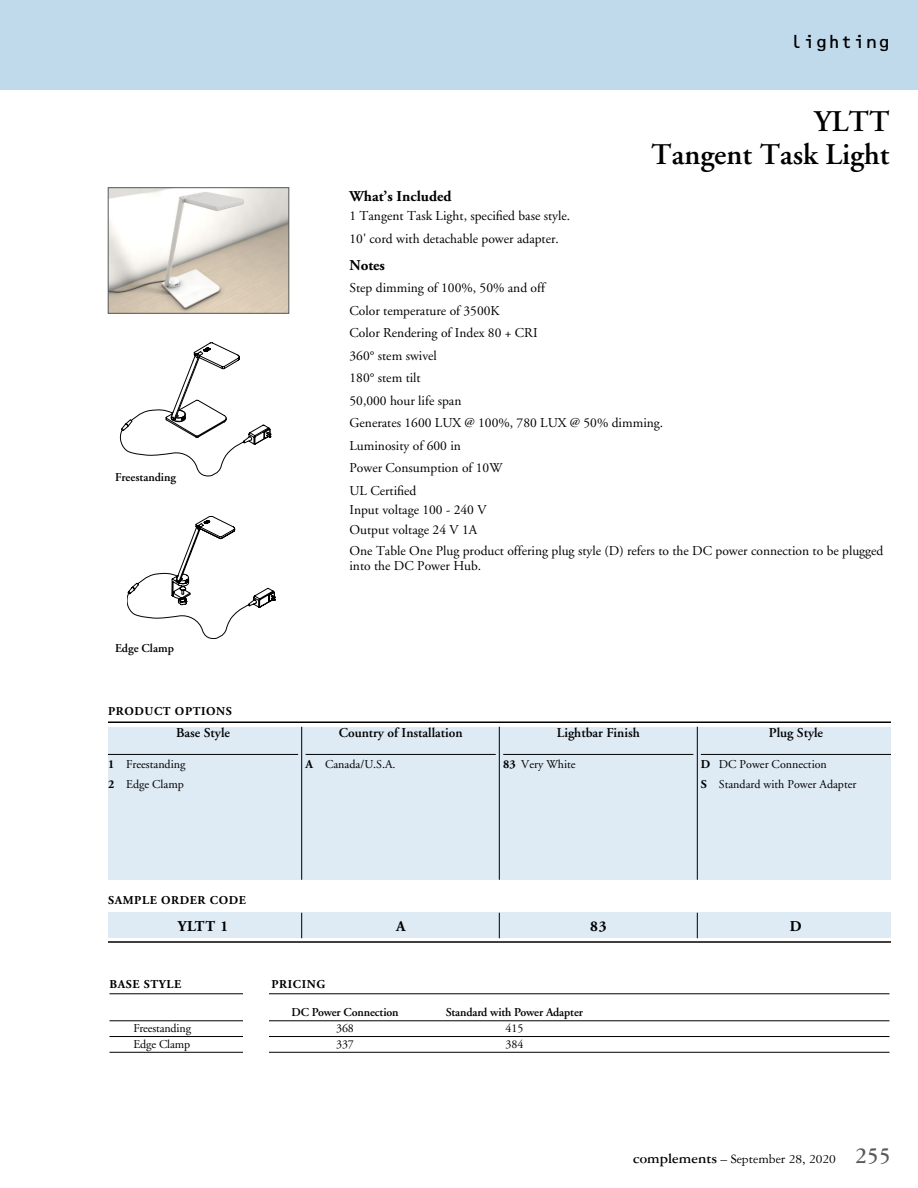
<style>
.page{position:relative;width:918px;height:1188px;background:#fff}
.page>*{position:absolute;margin:0;border:0;box-sizing:border-box;transform-origin:0 0}
.t1{font:600 30px/33px "Adobe Garamond";color:#000;text-align:right}
.t2{font:18px "OCRB";letter-spacing:-.025em;color:#000}
.t3{font:700 15px "Adobe Garamond";color:#000}
.t4{font:13.5px/22.5px "Adobe Garamond";color:#000}
.t5{font:600 13.5px "Adobe Garamond";color:#000}
.t6{font:13.5px "Garamond Three";color:#000}
.t7{font:12px/19.5px "Adobe Garamond";color:#000}
.t8{font:600 12px "Adobe Garamond";letter-spacing:-.01em;color:#000}
.t9{font:700 12px "Adobe Garamond";letter-spacing:.05em;color:#000}
.s1{font-weight:700}
.s2{font-weight:700;font-size:15px}
.s3{font-weight:700;font-size:24px;color:#58595b}
</style>
<div class="page">
<div style="left:0;top:0;width:918px;height:90px;background:#c0daec"></div>
<hr style="left:110px;top:994px;width:780px;height:1px;background:#000">
<hr style="left:110px;top:1021px;width:780px;height:1px;background:#000">
<hr style="left:110px;top:1036px;width:780px;height:1px;background:#000">
<hr style="left:110px;top:1052px;width:780px;height:1px;background:#000">
<div style="left:243px;top:976px;width:26px;height:115px;background:#fff"></div>
<svg style="left:119px;top:342px;width:153px;height:135px"></svg>
<svg style="left:127px;top:516px;width:148px;height:123px"></svg>
<img style="left:110px;top:190px;width:177px;height:122px">
<div style="left:108px;top:188px;width:181px;height:126px;border:1px solid #58595b"></div>
<div style="left:108px;top:913px;width:783px;height:25px;background:#deeaf4"></div>
<div style="left:108px;top:727px;width:783px;height:153px;background:#deeaf4"></div>
<hr style="left:108px;top:754px;width:190px;height:1px;background:#000">
<hr style="left:306px;top:754px;width:190px;height:1px;background:#000">
<hr style="left:503px;top:754px;width:190px;height:1px;background:#000">
<hr style="left:701px;top:754px;width:190px;height:1px;background:#000">
<hr style="left:108px;top:721px;width:783px;height:2px;background:#000">
<hr style="left:108px;top:941px;width:783px;height:2px;background:#000">
<svg style="left:301px;top:913px;width:1px;height:25px"></svg>
<svg style="left:499px;top:913px;width:1px;height:25px"></svg>
<svg style="left:697px;top:913px;width:1px;height:25px"></svg>
<hr style="left:301px;top:727px;width:1px;height:153px;background:#000">
<hr style="left:499px;top:727px;width:1px;height:153px;background:#000">
<hr style="left:697px;top:727px;width:1px;height:153px;background:#000">
<h2 class="t2" style="left:790px;top:32px;width:102px">lighting</h2>
<p class="t8" style="left:115px;top:471px;width:63px">Freestanding</p>
<p class="t8" style="left:115px;top:642px;width:60px">Edge Clamp</p>
<p class="t9" style="left:108px;top:705px;width:125px">PRODUCT OPTIONS</p>
<p class="t5" style="left:176px;top:725px;width:55px">Base Style</p>
<p class="t7" style="left:108px;top:755px;width:79px"><span class="s1">1</span> Freestanding<br><span class="s1">2</span> Edge Clamp</p>
<p class="t9" style="left:108px;top:894px;width:140px">SAMPLE ORDER CODE</p>
<h1 class="t1" style="left:651px;top:106px;width:240px">YLTT<br>Tangent Task Light</h1>
<p class="t3" style="left:350px;top:188px;width:103px">What’s Included</p>
<p class="t4" style="left:350px;top:205px;width:222px">1 Tangent Task Light, specified base style.<br>10' cord with detachable power adapter.</p>
<p class="t3" style="left:350px;top:257px;width:37px">Notes</p>
<p class="t4" style="left:350px;top:277px;width:315px">Step dimming of 100%, 50% and off<br>Color temperature of 3500K<br>Color Rendering of Index 80 + CRI<br>360° stem swivel<br>180° stem tilt<br>50,000 hour life span<br>Generates 1600 LUX @ 100%, 780 LUX @ 50% dimming.<br>Luminosity of 600 in<br>Power Consumption of 10W<br>UL Certified</p>
<p class="t4" style="left:350px;top:500px;width:139px;line-height:19.5px">Input voltage 100 - 240 V<br>Output voltage 24 V 1A</p>
<p class="t4" style="left:350px;top:543px;width:536px;line-height:15px">One Table One Plug product offering plug style (D) refers to the DC power connection to be plugged into the DC Power Hub.</p>
<p class="t5" style="left:339px;top:725px;width:125px">Country of Installation</p>
<p class="t7" style="left:306px;top:755px;width:92px"><span class="s1">A</span> Canada/U.S.A.</p>
<p class="t5" style="left:557px;top:725px;width:84px">Lightbar Finish</p>
<p class="t7" style="left:503px;top:755px;width:74px"><span class="s1">83</span> Very White</p>
<p class="t5" style="left:769px;top:725px;width:56px">Plug Style</p>
<p class="t7" style="left:701px;top:755px;width:157px"><span class="s1">D</span> DC Power Connection<br><span class="s1">S</span> Standard with Power Adapter</p>
<p class="t3" style="left:178px;top:918px;width:52px">YLTT 1</p>
<p class="t3" style="left:396px;top:918px;width:11px">A</p>
<p class="t3" style="left:590px;top:918px;width:18px">83</p>
<p class="t3" style="left:790px;top:918px;width:13px">D</p>
<p class="t9" style="left:110px;top:978px;width:73px">BASE STYLE</p>
<p class="t9" style="left:272px;top:978px;width:55px">PRICING</p>
<p class="t8" style="left:291px;top:1006px;width:109px">DC Power Connection</p>
<p class="t8" style="left:446px;top:1006px;width:139px">Standard with Power Adapter</p>
<p class="t7" style="left:133px;top:1019px;width:59px">Freestanding</p>
<p class="t7" style="left:336px;top:1019px;width:19px">368</p>
<p class="t7" style="left:506px;top:1019px;width:19px">415</p>
<p class="t7" style="left:133px;top:1035px;width:58px">Edge Clamp</p>
<p class="t7" style="left:336px;top:1035px;width:19px">337</p>
<p class="t7" style="left:506px;top:1035px;width:19px">384</p>
<p class="t6" style="left:633px;top:1152px;width:259px"><span class="s2">complements</span> – September 28, 2020 <span class="s3">255</span></p>
</div>
